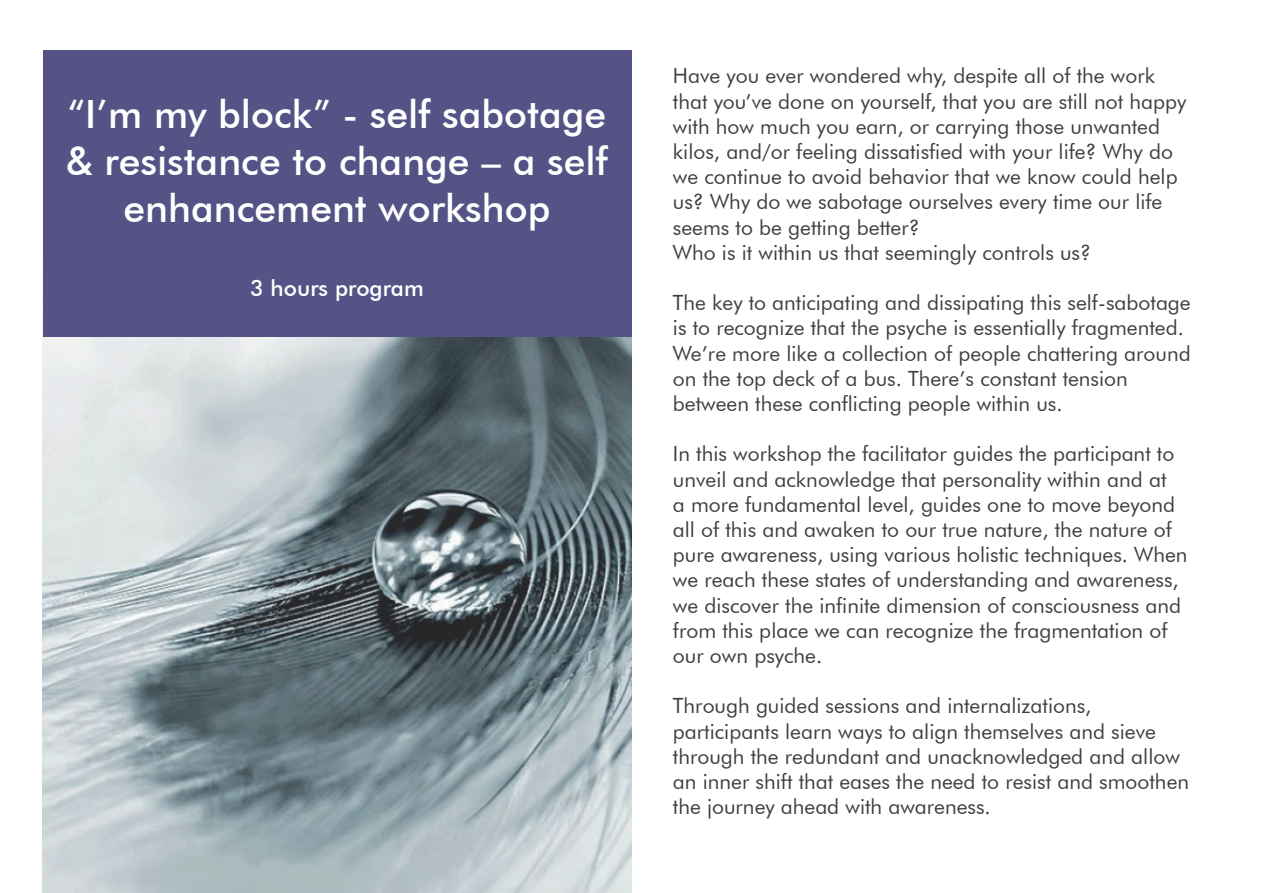
<style>
.page{position:relative;width:1263px;height:893px;background:#fff}
.page>*{position:absolute;margin:0;border:0;box-sizing:border-box;transform-origin:0 0}
.t1{font:500 39px/46.8px "Futura BT";color:#fff;text-align:center}
.t2{font:500 22.5px "Futura BT";color:#fff}
.t3{font:21px/25.2px "Futura BT";color:#3d4043}
</style>
<div class="page">
<img style="left:43px;top:337px;width:588px;height:556px">
<div style="left:43px;top:50px;width:588px;height:287px;background:#555386"></div>
<h1 class="t1" style="left:66px;top:91px;width:543px">“I’m my block” - self sabotage &amp; resistance to change – a self enhancement workshop</h1>
<p class="t2" style="left:250px;top:274px;width:175px">3 hours program</p>
<p class="t3" style="left:673px;top:63px;width:515px">Have you ever wondered why, despite all of the work that you’ve done on yourself, that you are still not happy with how much you earn, or carrying those unwanted kilos, and/or feeling dissatisfied with your life? Why do we continue to avoid behavior that we know could help us? Why do we sabotage ourselves every time our life seems to be getting better?<br>Who is it within us that seemingly controls us?</p>
<p class="t3" style="left:673px;top:290px;width:519px">The key to anticipating and dissipating this self-sabotage is to recognize that the psyche is essentially fragmented.<br>We’re more like a collection of people chattering around on the top deck of a bus. There’s constant tension between these conflicting people within us.</p>
<p class="t3" style="left:673px;top:441px;width:516px">In this workshop the facilitator guides the participant to unveil and acknowledge that personality within and at<br>a more fundamental level, guides one to move beyond all of this and awaken to our true nature, the nature of pure awareness, using various holistic techniques. When we reach these states of understanding and awareness, we discover the infinite dimension of consciousness and from this place we can recognize the fragmentation of our own psyche.</p>
<p class="t3" style="left:673px;top:693px;width:518px">Through guided sessions and internalizations, participants learn ways to align themselves and sieve through the redundant and unacknowledged and allow an inner shift that eases the need to resist and smoothen the journey ahead with awareness.</p>
</div>
